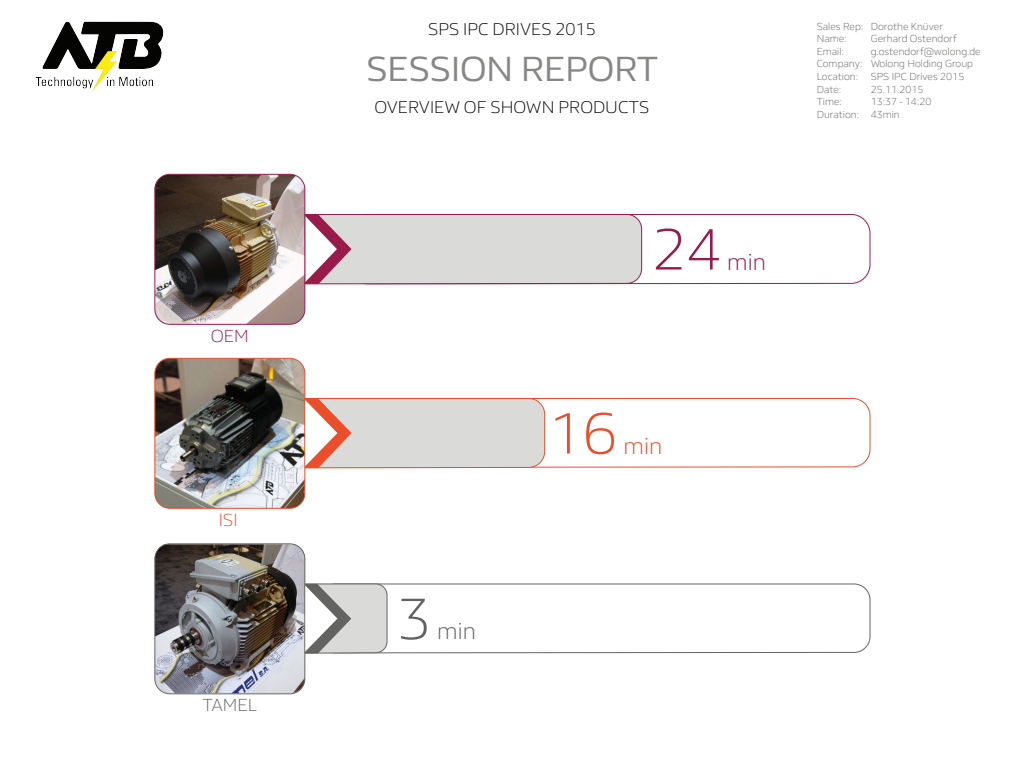
<style>
.page{position:relative;width:1024px;height:768px;background:#fff}
.page>*{position:absolute;margin:0;border:0;box-sizing:border-box;transform-origin:0 0}
.t1{font:300 60px "FS Hackney";color:#981b4b}
.t2{font:300 60px "FS Hackney";color:#ea4e2a}
.t3{font:300 60px "FS Hackney";color:#636462}
.t4{font:36px "FS Hackney";color:#888786}
.t5{font:300 24px "FS Hackney";color:#981b4b}
.t6{font:300 24px "FS Hackney";color:#ea4e2a}
.t7{font:300 24px "FS Hackney";color:#636462}
.t8{font:300 18px "FS Hackney";color:#636462}
.t9{font:300 18px "FS Hackney";color:#981b4b}
.t10{font:300 18px "FS Hackney";color:#ea4e2a}
.t11{font:300 17.5px "FS Hackney";color:#040503}
.t12{font:300 10.5px/12.6px "FS Hackney";color:#636462}
</style>
<div class="page">
<svg style="left:643px;top:214px;width:228px;height:70px"></svg>
<svg style="left:545px;top:398px;width:326px;height:70px"></svg>
<svg style="left:388px;top:583px;width:483px;height:70px"></svg>
<img style="left:155px;top:544px;width:150px;height:149px">
<img style="left:155px;top:358px;width:150px;height:149px">
<img style="left:155px;top:174px;width:150px;height:149px">
<svg style="left:305px;top:214px;width:338px;height:70px;background:#d7cdcf"></svg>
<div style="left:155px;top:358px;width:150px;height:151px;border:1px solid #ea4e2a;border-radius:15px"></div>
<div style="left:155px;top:174px;width:150px;height:151px;border:1px solid #9b1b4c;border-radius:15px"></div>
<svg style="left:303px;top:398px;width:242px;height:70px;background:#ddcfca"></svg>
<div style="left:155px;top:544px;width:150px;height:150px;border:1px solid #636462;border-radius:15px"></div>
<svg style="left:304px;top:583px;width:84px;height:70px"></svg>
<img style="left:35px;top:21px;width:129px;height:71px">
<h3 class="t9" style="left:211px;top:324px;width:40px">OEM</h3>
<h3 class="t10" style="left:219px;top:508px;width:21px">ISI</h3>
<h3 class="t8" style="left:202px;top:693px;width:56px">TAMEL</h3>
<h3 class="t11" style="left:428px;top:17px;width:169px">SPS IPC DRIVES 2015</h3>
<h2 class="t4" style="left:366px;top:44px;width:293px">SESSION REPORT</h2>
<h3 class="t11" style="left:374px;top:95px;width:276px">OVERVIEW OF SHOWN PRODUCTS</h3>
<h1 class="t1" style="left:652px;top:209px;width:71px">24</h1>
<h3 class="t5" style="left:727px;top:245px;width:40px">min</h3>
<p class="t12" style="left:817px;top:19px;width:128px">Sales Rep: Dorothe Knüver<br>Name:</p>
<p class="t12" style="left:871px;top:32px;width:87px">Gerhard Ostendorf</p>
<p class="t12" style="left:817px;top:44px;width:166px;text-indent:54px">g.ostendorf@wolong.de<br>Company: Wolong Holding Group<br>Location: SPS IPC Drives 2015<br>Date:</p>
<p class="t12" style="left:817px;top:44px;width:29px">Email:</p>
<p class="t12" style="left:871px;top:82px;width:55px">25.11.2015</p>
<p class="t12" style="left:817px;top:95px;width:27px">Time:</p>
<p class="t12" style="left:871px;top:95px;width:62px">13:37 - 14:20</p>
<p class="t12" style="left:817px;top:107px;width:85px">Duration: 43min</p>
<h1 class="t2" style="left:548px;top:393px;width:71px">16</h1>
<h3 class="t6" style="left:624px;top:429px;width:40px">min</h3>
<h1 class="t3" style="left:397px;top:579px;width:36px">3</h1>
<h3 class="t7" style="left:437px;top:615px;width:40px">min</h3>
</div>
